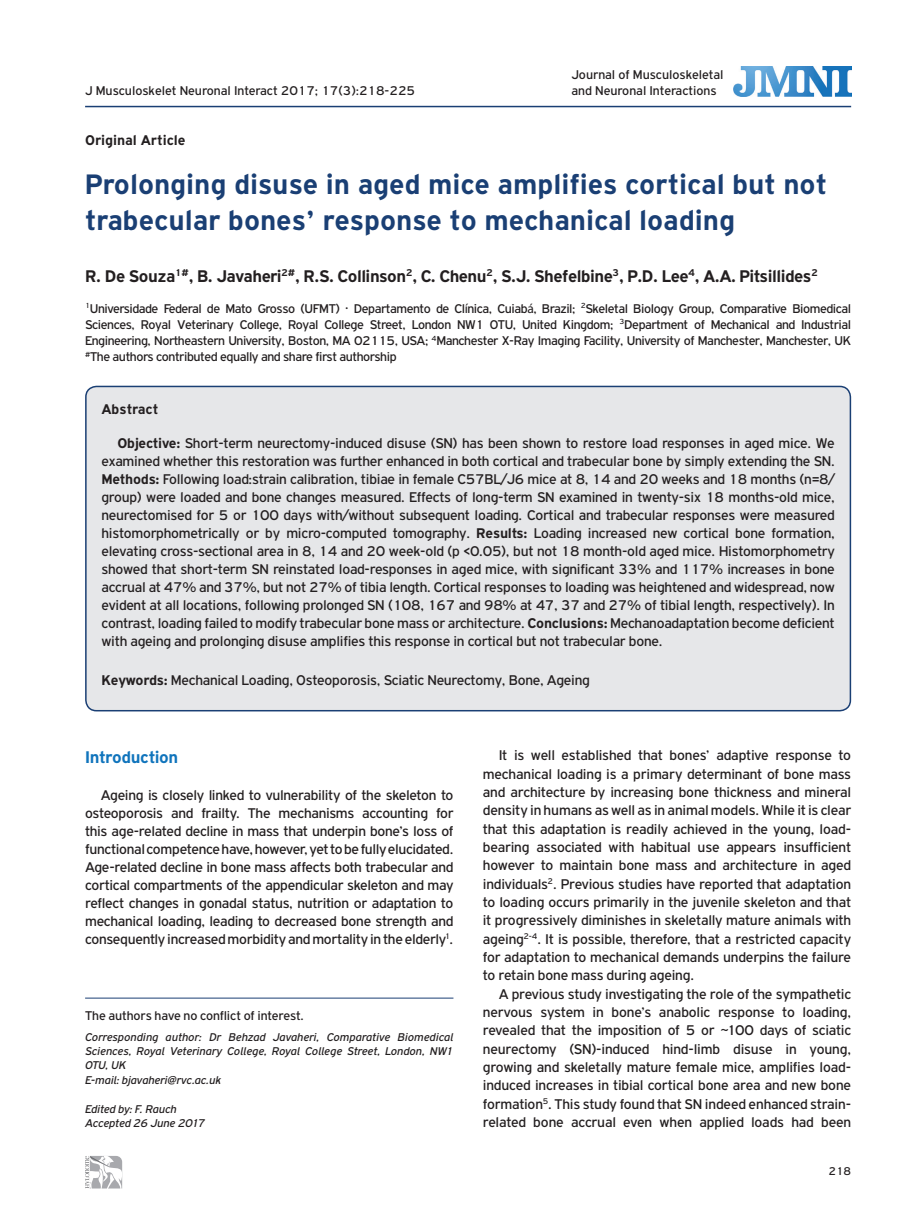
<style>
.page{position:relative;width:915px;height:1212px;background:#fff}
.page>*{position:absolute;margin:0;border:0;box-sizing:border-box;transform-origin:0 0}
.t1{font:700 30px/36px "PF Highway Gothic";color:#1a3f74}
.t2{font:700 18px "PF Highway Gothic";letter-spacing:-.025em;color:#231f20}
.t3{font:700 18px "PF Highway Gothic";letter-spacing:-.02em;color:#1074bc}
.t4{font:15px/18px "PF Highway Gothic";letter-spacing:-.015em;color:#231f20;text-align:justify}
.t5{font:700 15px "PF Highway Gothic";color:#231f20}
.t6{font:13.5px/16.2px "PF Highway Gothic";color:#231f20;text-align:justify}
.t7{font:italic 12px/14.4px "PF Highway Gothic";color:#231f20}
.t8{font:12px "PF Highway Gothic";color:#231f20}
.s1{font-family:"Myriad Pro"}
.s2{font-weight:700}
</style>
<div class="page">
<hr style="left:85px;top:106px;width:765px;height:1px;background:#1a3f74">
<div style="left:86px;top:386px;width:764px;height:325px;background:#e6e7e9;border-radius:11px"></div>
<div style="left:85px;top:386px;width:765px;height:325px;border:2px solid #1a3f74;border-radius:11px"></div>
<hr style="left:85px;top:998px;width:368px;height:1px;background:#1a3f74">
<img style="left:733px;top:66px;width:118px;height:31px">
<svg style="left:85px;top:1156px;width:38px;height:33px"></svg>
<p class="t6" style="left:571px;top:66px;width:153px">Journal of Musculoskeletal and Neuronal Interactions</p>
<p class="t6" style="left:85px;top:83px;width:331px">J Musculoskelet Neuronal Interact 2017; 17(3):218-225</p>
<p class="t5" style="left:85px;top:132px;width:102px">Original Article</p>
<h1 class="t1" style="left:85px;top:166px;width:743px">Prolonging disuse in aged mice amplifies cortical but not trabecular bones’ response to mechanical loading</h1>
<p class="t2" style="left:85px;top:267px;width:734px">R. De Souza<sup>1#</sup>, B. Javaheri<sup>2#</sup>, R.S. Collinson<sup>2</sup>, C. Chenu<sup>2</sup>, S.J. Shefelbine<sup>3</sup>, P.D. Lee<sup>4</sup>, A.A. Pitsillides<sup>2</sup></p>
<p class="t6" style="left:85px;top:300px;width:767px"><sup>1</sup>Universidade Federal de Mato Grosso (UFMT) · Departamento de Cl<span class="s1">í</span>nica, Cuiab<span class="s1">á</span>, Brazil; <sup>2</sup>Skeletal Biology Group, Comparative Biomedical Sciences, Royal Veterinary College, Royal College Street, London NW1 0TU, United Kingdom; <sup>3</sup>Department of Mechanical and Industrial Engineering, Northeastern University, Boston, MA 02115, USA; <sup>4</sup>Manchester X-Ray Imaging Facility, University of Manchester, Manchester, UK <sup>#</sup>The authors contributed equally and share first authorship</p>
<p class="t5" style="left:101px;top:401px;width:58px">Abstract</p>
<p class="t4" style="left:101px;top:434px;width:734px;text-indent:16px"><span class="s2">Objective:</span> Short-term neurectomy-induced disuse (SN) has been shown to restore load responses in aged mice. We examined whether this restoration was further enhanced in both cortical and trabecular bone by simply extending the SN.<br><span class="s2">Methods:</span> Following load:strain calibration, tibiae in female C57BL/J6 mice at 8, 14 and 20 weeks and 18 months (n=8/ group) were loaded and bone changes measured. Effects of long-term SN examined in twenty-six 18 months-old mice, neurectomised for 5 or 100 days with/without subsequent loading. Cortical and trabecular responses were measured histomorphometrically or by micro-computed tomography. <span class="s2">Results:</span> Loading increased new cortical bone formation, elevating cross-sectional area in 8, 14 and 20 week-old (p &lt;0.05), but not 18 month-old aged mice. Histomorphometry showed that short-term SN reinstated load-responses in aged mice, with significant 33% and 117% increases in bone accrual at 47% and 37%, but not 27% of tibia length. Cortical responses to loading was heightened and widespread, now evident at all locations, following prolonged SN (108, 167 and 98% at 47, 37 and 27% of tibial length, respectively). In contrast, loading failed to modify trabecular bone mass or architecture. <span class="s2">Conclusions:</span> Mechanoadaptation become deficient with ageing and prolonging disuse amplifies this response in cortical but not trabecular bone.</p>
<p class="t4" style="left:101px;top:671px;width:489px"><span class="s2">Keywords:</span> Mechanical Loading, Osteoporosis, Sciatic Neurectomy, Bone, Ageing</p>
<p class="t3" style="left:85px;top:747px;width:95px">Introduction</p>
<p class="t4" style="left:85px;top:786px;width:370px;text-indent:16px">Ageing is closely linked to vulnerability of the skeleton to osteoporosis and frailty. The mechanisms accounting for this age-related decline in mass that underpin bone’s loss of functional competence have, however, yet to be fully elucidated.<br>Age-related decline in bone mass affects both trabecular and cortical compartments of the appendicular skeleton and may reflect changes in gonadal status, nutrition or adaptation to mechanical loading, leading to decreased bone strength and consequently increased morbidity and mortality in the elderly<sup>1</sup>.</p>
<p class="t6" style="left:85px;top:1007px;width:220px">The authors have no conflict of interest.</p>
<p class="t7" style="left:85px;top:1029px;width:369px">Corresponding author: Dr Behzad Javaheri, Comparative Biomedical Sciences, Royal Veterinary College, Royal College Street, London, NW1<br>0TU, UK<br>E-mail: bjavaheri@rvc.ac.uk</p>
<p class="t7" style="left:85px;top:1101px;width:121px">Edited by: F. Rauch<br>Accepted 26 June 2017</p>
<p class="t4" style="left:482px;top:746px;width:370px;text-indent:16px">It is well established that bones’ adaptive response to mechanical loading is a primary determinant of bone mass and architecture by increasing bone thickness and mineral density in humans as well as in animal models. While it is clear that this adaptation is readily achieved in the young, load&shy;bearing associated with habitual use appears insufficient however to maintain bone mass and architecture in aged individuals<sup>2</sup>. Previous studies have reported that adaptation to loading occurs primarily in the juvenile skeleton and that it progressively diminishes in skeletally mature animals with ageing<sup>2-4</sup>. It is possible, therefore, that a restricted capacity for adaptation to mechanical demands underpins the failure to retain bone mass during ageing.</p>
<p class="t4" style="left:482px;top:984px;width:370px;text-indent:16px">A previous study investigating the role of the sympathetic nervous system in bone’s anabolic response to loading, revealed that the imposition of 5 or ~100 days of sciatic neurectomy (SN)-induced hind-limb disuse in young, growing and skeletally mature female mice, amplifies load&shy;induced increases in tibial cortical bone area and new bone formation<sup>5</sup>. This study found that SN indeed enhanced strain&shy;related bone accrual even when applied loads had been</p>
<p class="t8" style="left:828px;top:1165px;width:24px">218</p>
</div>
